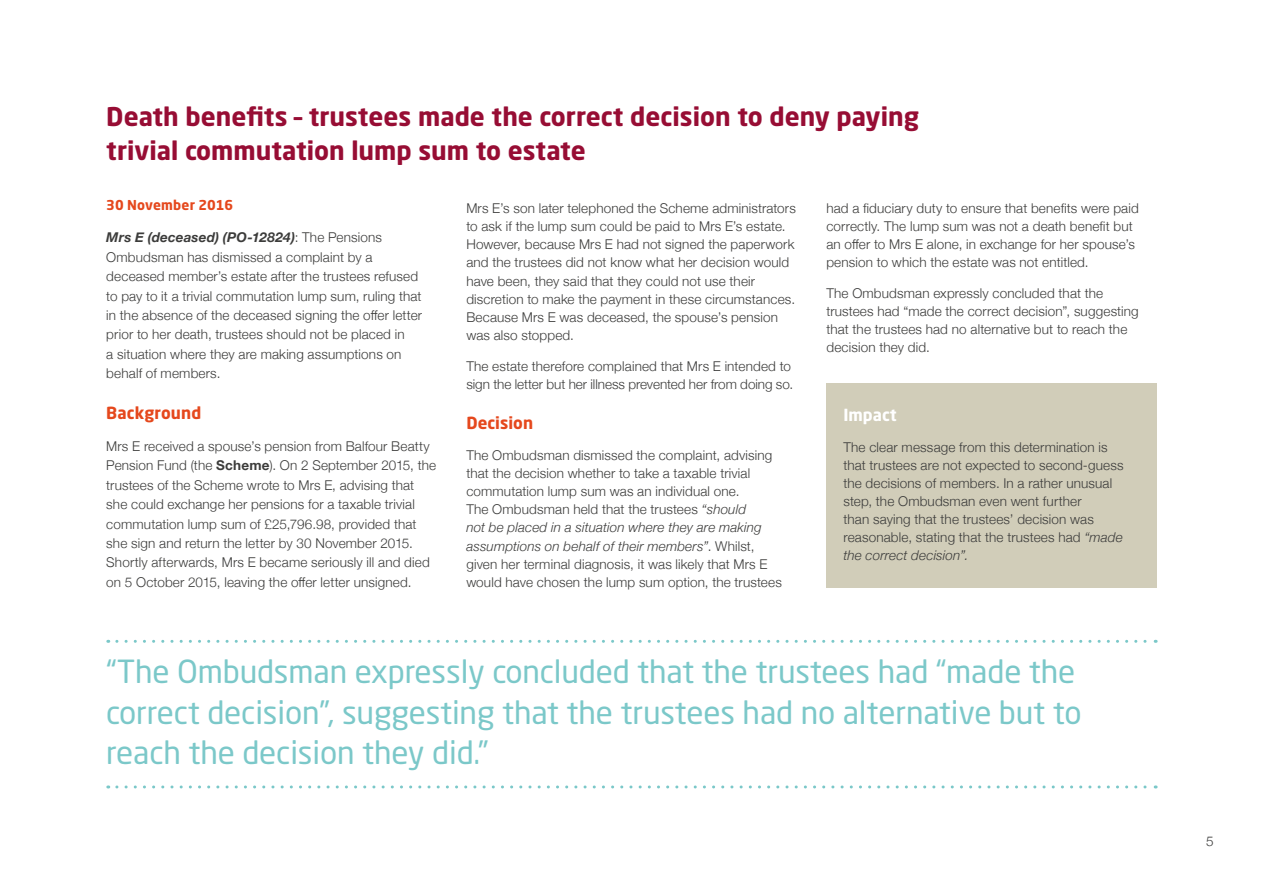
<style>
.page{position:relative;width:1263px;height:893px;background:#fff}
.page>*{position:absolute;margin:0;border:0;box-sizing:border-box;transform-origin:0 0}
.t1{font:31.5px/40.5px "Neo Sans Std";letter-spacing:-.005em;color:#7bc8c9}
.t2{font:700 25.5px/34.5px "Neo Sans Std";color:#970d34}
.t3{font:700 16.5px "Neo Sans Std";letter-spacing:.005em;color:#e5481d}
.t4{font:700 16.5px "Neo Sans Std";color:#fff}
.t5{font:300 13.5px/18.1px "Helvetica Neue";letter-spacing:.01em;color:#3c3c3b}
.t6{font:700 13.5px "Neo Sans Std";color:#e5481d}
.s1{font-weight:700;font-style:italic}
.s2{font-weight:700}
.s3{font-style:italic}
</style>
<div class="page">
<div style="left:826px;top:383px;width:331px;height:204px;background:#d1cdb9"></div>
<svg style="left:117px;top:640px;width:1039px;height:3px"></svg>
<svg style="left:117px;top:785px;width:1039px;height:3px"></svg>
<h2 class="t2" style="left:106px;top:98px;width:814px">Death benefits – trustees made the correct decision to deny paying trivial commutation lump sum to estate</h2>
<p class="t6" style="left:106px;top:197px;width:128px">30 November 2016</p>
<p class="t5" style="left:106px;top:227px;width:317px;line-height:19.4px"><span class="s1">Mrs E (deceased) (PO-12824)</span>: The Pensions Ombudsman has dismissed a complaint by a deceased member’s estate after the trustees refused to pay to it a trivial commutation lump sum, ruling that in the absence of the deceased signing the offer letter prior to her death, trustees should not be placed in<br>a situation where they are making assumptions on behalf of members.</p>
<p class="t3" style="left:106px;top:402px;width:96px">Background</p>
<p class="t5" style="left:106px;top:436px;width:331px;line-height:19.4px">Mrs E received a spouse’s pension from Balfour Beatty Pension Fund (the <span class="s2">Scheme</span>). On 2 September 2015, the trustees of the Scheme wrote to Mrs E, advising that she could exchange her pensions for a taxable trivial commutation lump sum of £25,796.98, provided that she sign and return the letter by 30 November 2015.<br>Shortly afterwards, Mrs E became seriously ill and died on 5 October 2015, leaving the offer letter unsigned.</p>
<p class="t5" style="left:466px;top:198px;width:331px">Mrs E’s son later telephoned the Scheme administrators to ask if the lump sum could be paid to Mrs E’s estate.<br>However, because Mrs E had not signed the paperwork and the trustees did not know what her decision would have been, they said that they could not use their discretion to make the payment in these circumstances.<br>Because Mrs E was deceased, the spouse’s pension was also stopped.</p>
<p class="t5" style="left:466px;top:356px;width:328px">The estate therefore complained that Mrs E intended to sign the letter but her illness prevented her from doing so.</p>
<p class="t3" style="left:466px;top:412px;width:68px">Decision</p>
<p class="t5" style="left:466px;top:445px;width:317px">The Ombudsman dismissed the complaint, advising that the decision whether to take a taxable trivial commutation lump sum was an individual one.<br>The Ombudsman held that the trustees <span class="s3">“should<br>not be placed in a situation where they are making assumptions on behalf of their members”</span>. Whilst, given her terminal diagnosis, it was likely that Mrs E would have chosen the lump sum option, the trustees</p>
<p class="t5" style="left:826px;top:198px;width:314px">had a fiduciary duty to ensure that benefits were paid correctly. The lump sum was not a death benefit but an offer to Mrs E alone, in exchange for her spouse’s pension to which the estate was not entitled.</p>
<p class="t5" style="left:826px;top:283px;width:314px">The Ombudsman expressly concluded that the trustees had “made the correct decision”, suggesting that the trustees had no alternative but to reach the decision they did.</p>
<p class="t4" style="left:843px;top:405px;width:55px">Impact</p>
<p class="t5" style="left:843px;top:437px;width:282px">The clear message from this determination is that trustees are not expected to second-guess the decisions of members. In a rather unusual step, the Ombudsman even went further<br>than saying that the trustees’ decision was reasonable, stating that the trustees had <span class="s3">“made the correct decision”.</span></p>
<h1 class="t1" style="left:106px;top:651px;width:977px">“The Ombudsman expressly concluded that the trustees had “made the correct decision”, suggesting that the trustees had no alternative but to reach the decision they did.”</h1>
<p class="t5" style="left:1206px;top:831px;width:9px">5</p>
</div>
